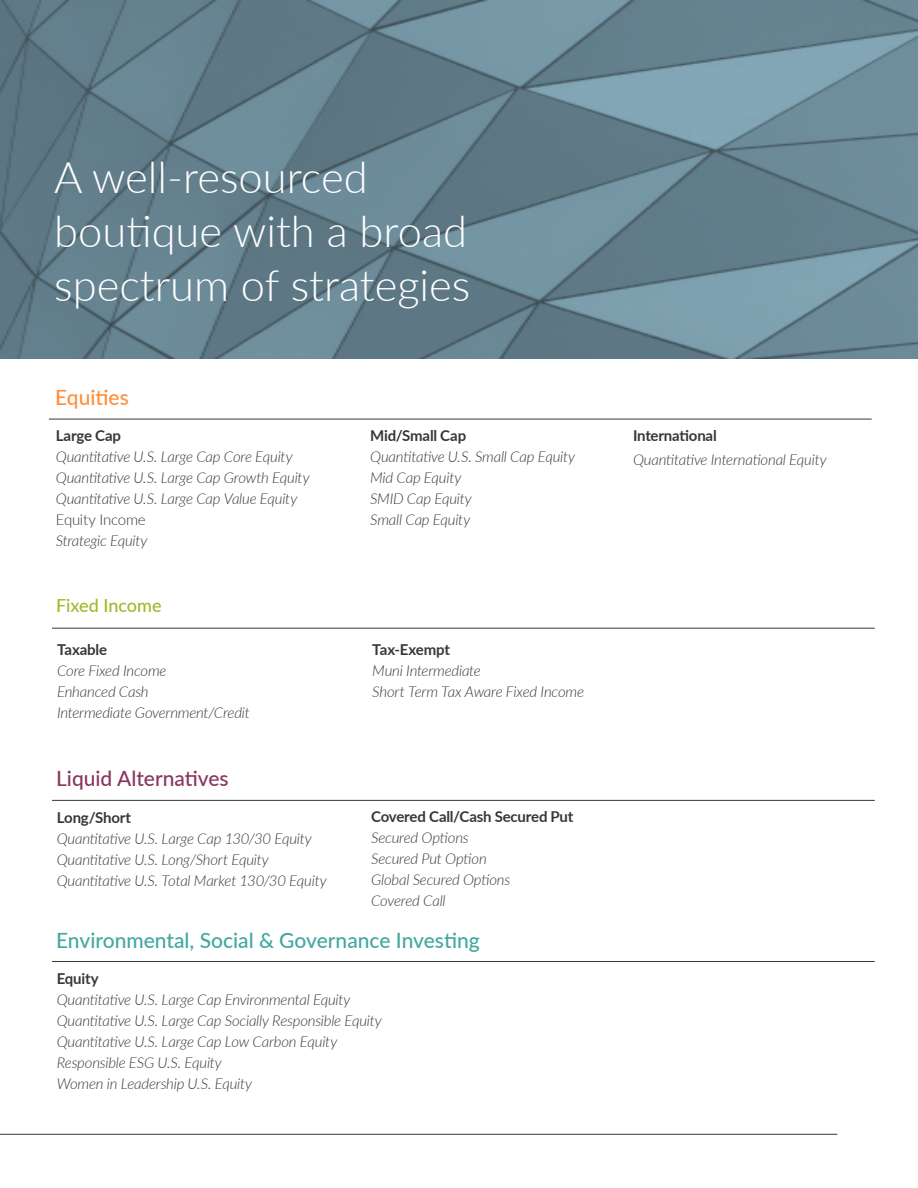
<style>
.page{position:relative;width:918px;height:1188px;background:#fff}
.page>*{position:absolute;margin:0;border:0;box-sizing:border-box;transform-origin:0 0}
.Heading_2{font:300 43.5px/54px "Lato";color:#fff}
.t1{font:500 21px "Lato";color:#43a8a1}
.t2{font:500 21px "Lato";color:#8a3561}
.t3{font:500 21px "Lato";color:#ff8f3b}
.t4{font:500 18px "Lato";color:#a1b929}
.t5{font:italic 300 15px "Lato";letter-spacing:-.015em;color:#393637}
.t6{font:700 15px "Lato";letter-spacing:-.01em;color:#393637}
.t7{font:300 15px "Lato";letter-spacing:-.015em;color:#393637}
</style>
<div class="page">
<svg style="left:0;top:0;width:918px;height:358px;background:#668391"></svg>
<hr style="left:0;top:1134px;width:837px;height:1px;background:#393637">
<hr style="left:49px;top:419px;width:823px;height:1px;background:#393637">
<hr style="left:52px;top:628px;width:823px;height:1px;background:#393637">
<hr style="left:52px;top:800px;width:823px;height:1px;background:#393637">
<hr style="left:52px;top:961px;width:823px;height:1px;background:#393637">
<p class="Heading_2" style="left:54px;top:148px;width:418px">A well-resourced boutique with a broad spectrum of strategies</p>
<p class="t3" style="left:55px;top:382px;width:75px">Equities</p>
<p class="t6" style="left:56px;top:425px;width:67px">Large Cap</p>
<p class="t5" style="left:56px;top:447px;width:238px">Quantitative U.S. Large Cap Core Equity</p>
<p class="t5" style="left:56px;top:468px;width:255px">Quantitative U.S. Large Cap Growth Equity</p>
<p class="t5" style="left:56px;top:489px;width:243px">Quantitative U.S. Large Cap Value Equity</p>
<p class="t7" style="left:56px;top:510px;width:91px">Equity Income</p>
<p class="t5" style="left:56px;top:531px;width:93px">Strategic Equity</p>
<p class="t4" style="left:56px;top:592px;width:107px">Fixed Income</p>
<p class="t6" style="left:57px;top:638px;width:52px">Taxable</p>
<p class="t5" style="left:57px;top:660px;width:111px">Core Fixed Income</p>
<p class="t5" style="left:57px;top:681px;width:93px">Enhanced Cash</p>
<p class="t5" style="left:57px;top:702px;width:195px">Intermediate Government/Credit</p>
<p class="t2" style="left:56px;top:764px;width:174px">Liquid Alternatives</p>
<p class="t6" style="left:57px;top:806px;width:76px">Long/Short</p>
<p class="t5" style="left:57px;top:828px;width:257px">Quantitative U.S. Large Cap 130/30 Equity</p>
<p class="t5" style="left:57px;top:849px;width:214px">Quantitative U.S. Long/Short Equity</p>
<p class="t5" style="left:57px;top:870px;width:272px">Quantitative U.S. Total Market 130/30 Equity</p>
<p class="t6" style="left:370px;top:425px;width:98px">Mid/Small Cap</p>
<p class="t5" style="left:370px;top:446px;width:206px">Quantitative U.S. Small Cap Equity</p>
<p class="t5" style="left:370px;top:467px;width:93px">Mid Cap Equity</p>
<p class="t5" style="left:370px;top:488px;width:103px">SMID Cap Equity</p>
<p class="t5" style="left:370px;top:509px;width:102px">Small Cap Equity</p>
<p class="t6" style="left:372px;top:638px;width:79px">Tax-Exempt</p>
<p class="t5" style="left:372px;top:660px;width:110px">Muni Intermediate</p>
<p class="t5" style="left:372px;top:681px;width:213px">Short Term Tax Aware Fixed Income</p>
<p class="t6" style="left:371px;top:806px;width:204px">Covered Call/Cash Secured Put</p>
<p class="t5" style="left:371px;top:828px;width:99px">Secured Options</p>
<p class="t5" style="left:371px;top:849px;width:117px">Secured Put Option</p>
<p class="t5" style="left:371px;top:870px;width:141px">Global Secured Options</p>
<p class="t5" style="left:371px;top:891px;width:76px">Covered Call</p>
<p class="t1" style="left:56px;top:925px;width:425px">Environmental, Social &amp; Governance Investing</p>
<p class="t6" style="left:57px;top:967px;width:44px">Equity</p>
<p class="t5" style="left:57px;top:989px;width:295px">Quantitative U.S. Large Cap Environmental Equity</p>
<p class="t5" style="left:57px;top:1010px;width:327px">Quantitative U.S. Large Cap Socially Responsible Equity</p>
<p class="t5" style="left:57px;top:1031px;width:282px">Quantitative U.S. Large Cap Low Carbon Equity</p>
<p class="t5" style="left:57px;top:1052px;width:167px">Responsible ESG U.S. Equity</p>
<p class="t5" style="left:57px;top:1073px;width:197px">Women in Leadership U.S. Equity</p>
<p class="t6" style="left:633px;top:425px;width:85px">International</p>
<p class="t5" style="left:633px;top:449px;width:195px">Quantitative International Equity</p>
</div>
